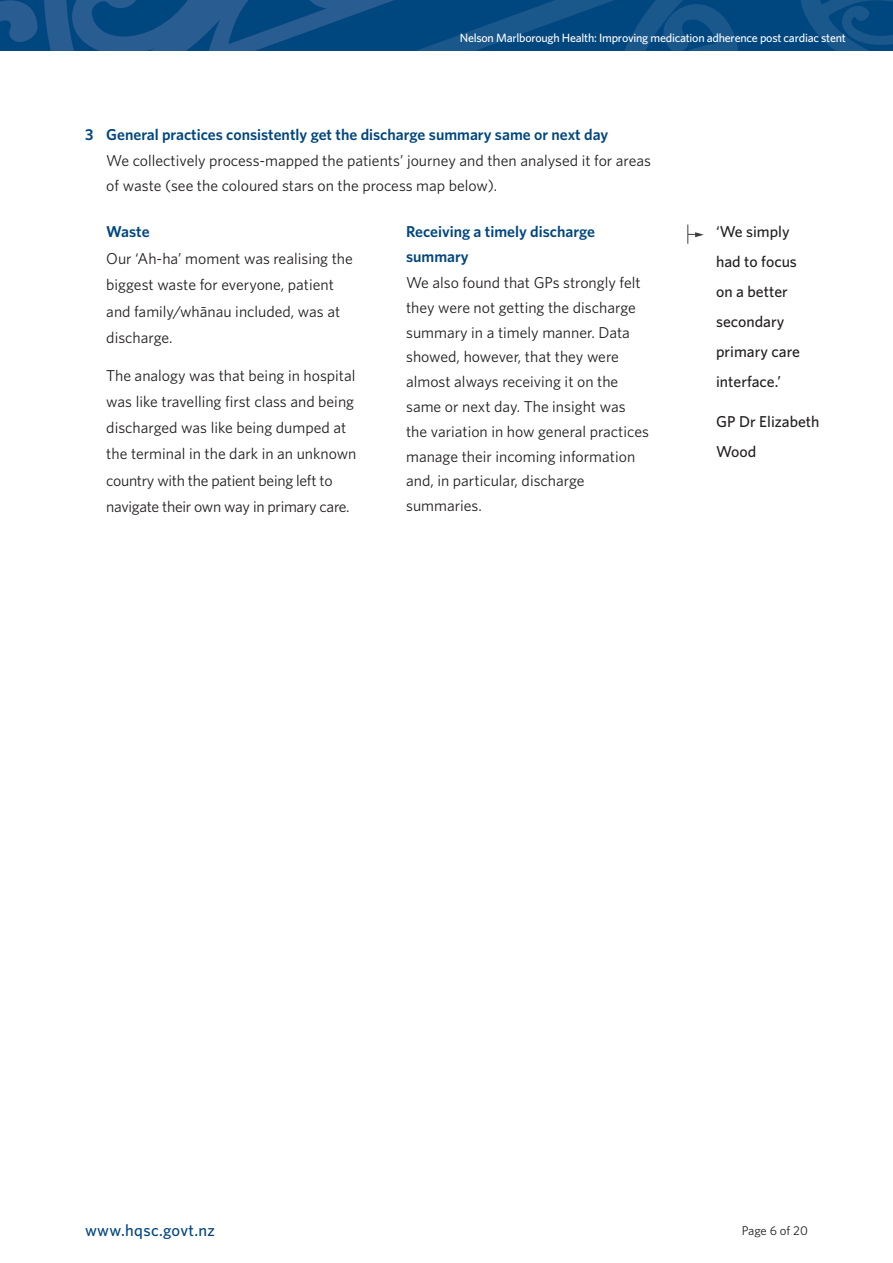
<style>
.page{position:relative;width:893px;height:1263px;background:#fff}
.page>*{position:absolute;margin:0;border:0;box-sizing:border-box;transform-origin:0 0}
.t1{font:500 16.5px "Whitney";letter-spacing:.02em;color:#00467f}
._4_2_Indented{font:15.75px/24.8px "Whitney";color:#231f20}
._4_1_Numbered_or_not{font:600 15.75px/24.8px "Whitney";color:#00467f}
._2_4_not_indented{font:500 15.75px/30px "Whitney";color:#231f20}
.t2{font:12.75px "Whitney";color:#231f20}
.t3{font:500 12px "Whitney";letter-spacing:-.02em;color:#fff}
</style>
<div class="page">
<svg style="left:0;top:0;width:415px;height:51px;background:#135088"></svg>
<svg style="left:415px;top:0;width:381px;height:51px;background:#084b83"></svg>
<svg style="left:796px;top:0;width:97px;height:51px;background:#0d4f85"></svg>
<svg style="left:837px;top:6px;width:56px;height:39px;background:#0b4e84"></svg>
<svg style="left:687px;top:225px;width:17px;height:19px"></svg>
<p class="t3" style="left:460px;top:30px;width:388px">Nelson Marlborough Health: Improving medication adherence post cardiac stent</p>
<p class="_4_1_Numbered_or_not" style="left:85px;top:122px;width:525px">3 General practices consistently get the discharge summary same or next day</p>
<p class="_4_2_Indented" style="left:106px;top:148px;width:546px">We collectively process-mapped the patients’ journey and then analysed it for areas of waste (see the coloured stars on the process map below).</p>
<p class="_4_1_Numbered_or_not" style="left:106px;top:219px;width:45px">Waste</p>
<p class="_4_2_Indented" style="left:106px;top:245px;width:248px;line-height:26.1px">Our ‘Ah-ha’ moment was realising the biggest waste for everyone, patient and family/whānau included, was at discharge.</p>
<p class="_4_2_Indented" style="left:106px;top:362px;width:252px;line-height:26.1px">The analogy was that being in hospital was like travelling first class and being discharged was like being dumped at the terminal in the dark in an unknown country with the patient being left to navigate their own way in primary care.</p>
<p class="_4_1_Numbered_or_not" style="left:406px;top:219px;width:191px">Receiving a timely discharge summary</p>
<p class="_4_2_Indented" style="left:406px;top:270px;width:244px">We also found that GPs strongly felt they were not getting the discharge summary in a timely manner. Data showed, however, that they were almost always receiving it on the same or next day. The insight was the variation in how general practices manage their incoming information and, in particular, discharge summaries.</p>
<p class="_2_4_not_indented" style="left:716px;top:216px;width:85px">‘We simply had to focus on a better secondary primary care interface.’</p>
<p class="_2_4_not_indented" style="left:716px;top:406px;width:105px">GP Dr Elizabeth<br>Wood</p>
<p class="t1" style="left:85px;top:1219px;width:131px">www.hqsc.govt.nz</p>
<p class="t2" style="left:742px;top:1222px;width:68px">Page 6 of 20</p>
</div>
